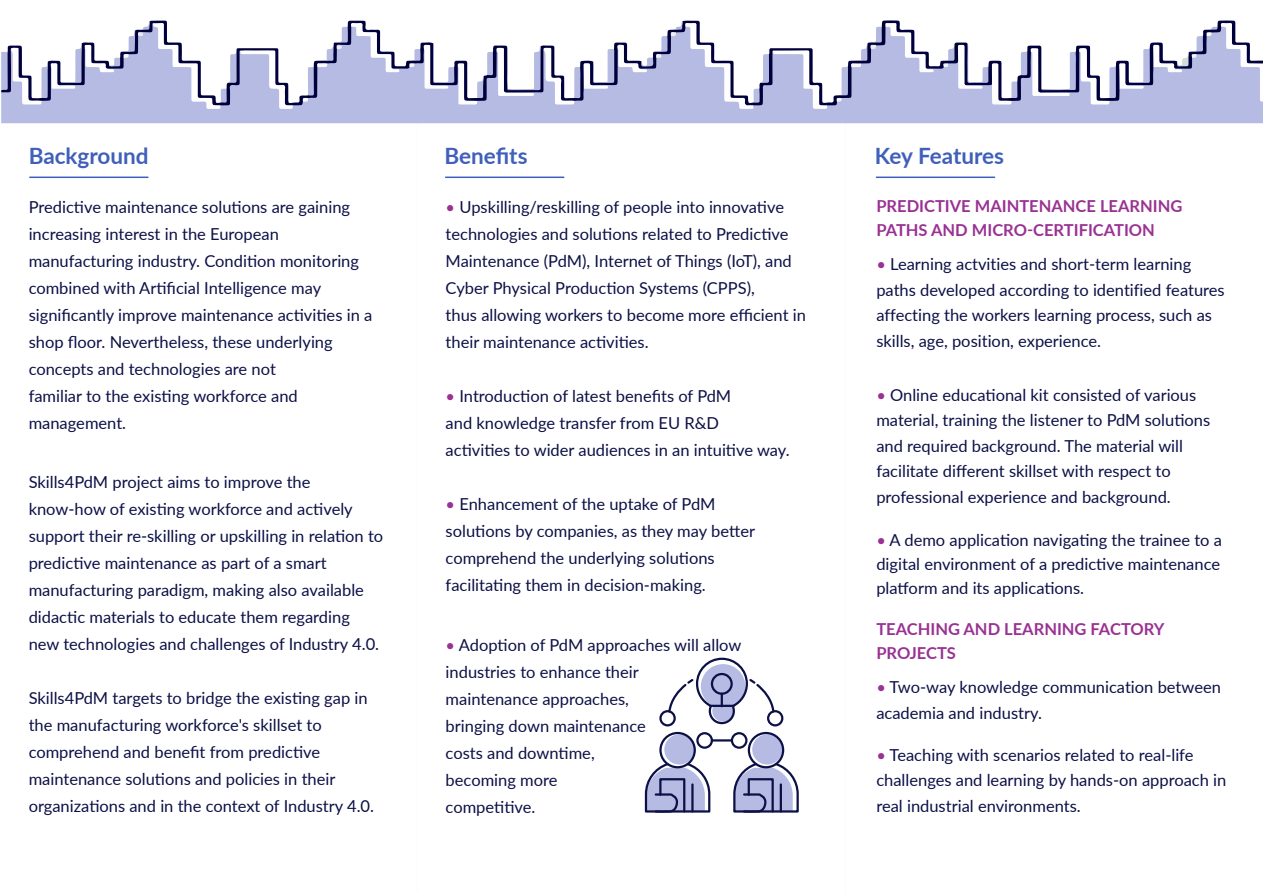
<style>
.page{position:relative;width:1263px;height:893px;background:#fff}
.page>*{position:absolute;margin:0;border:0;box-sizing:border-box;transform-origin:0 0}
.t1{font:700 22.5px "Lato";color:#3f5fbb}
.t2{font:16.5px/27px "Lato";color:#0c1046}
.t3{font:700 16.5px/24px "Lato";color:#993293}
.s1{color:#993293}
</style>
<div class="page">
<div style="left:1px;top:108px;width:1262px;height:15px;background:#b5bbe2"></div>
<svg style="left:149px;top:20px;width:1114px;height:88px"></svg>
<svg style="left:303px;top:23px;width:96px;height:79px"></svg>
<svg style="left:836px;top:23px;width:98px;height:79px"></svg>
<svg style="left:409px;top:21px;width:418px;height:88px"></svg>
<svg style="left:1px;top:22px;width:292px;height:87px"></svg>
<svg style="left:943px;top:23px;width:320px;height:82px"></svg>
<hr style="left:30px;top:177px;width:118px;height:1px;background:#3f5fbb">
<hr style="left:446px;top:177px;width:118px;height:1px;background:#3f5fbb">
<hr style="left:876px;top:177px;width:118px;height:1px;background:#3f5fbb">
<div style="left:664px;top:734px;width:30px;height:30px;background:#b5bbe2;border-radius:50%"></div>
<div style="left:752px;top:734px;width:30px;height:30px;background:#b5bbe2;border-radius:50%"></div>
<div style="left:696px;top:732px;width:17px;height:17px;border:2px solid #0c1046;border-radius:50%"></div>
<div style="left:731px;top:732px;width:16px;height:17px;border:2px solid #0c1046;border-radius:50%"></div>
<hr style="left:712px;top:739px;width:20px;height:2px;background:#0c1046">
<div style="left:659px;top:732px;width:37px;height:36px;border:2px solid #0c1046;border-radius:50%"></div>
<svg style="left:644px;top:761px;width:67px;height:52px"></svg>
<div style="left:748px;top:732px;width:36px;height:36px;border:2px solid #0c1046;border-radius:50%"></div>
<svg style="left:733px;top:761px;width:66px;height:52px"></svg>
<div style="left:659px;top:710px;width:17px;height:16px;border:2px solid #0c1046;border-radius:50%"></div>
<div style="left:767px;top:710px;width:16px;height:16px;border:2px solid #0c1046;border-radius:50%"></div>
<svg style="left:667px;top:657px;width:109px;height:68px"></svg>
<hr style="left:711px;top:705px;width:22px;height:2px;background:#0c1046">
<h1 class="t1" style="left:29px;top:139px;width:121px">Background</h1>
<h1 class="t1" style="left:445px;top:139px;width:84px">Benefits</h1>
<h1 class="t1" style="left:875px;top:139px;width:131px">Key Features</h1>
<p class="t2" style="left:29px;top:193px;width:345px">Predictive maintenance solutions are gaining increasing interest in the European manufacturing industry. Condition monitoring combined with Artificial Intelligence may significantly improve maintenance activities in a shop floor. Nevertheless, these underlying concepts and technologies are not<br>familiar to the existing workforce and management.</p>
<p class="t2" style="left:29px;top:468px;width:356px">Skills4PdM project aims to improve the know-how of existing workforce and actively support their re-skilling or upskilling in relation to predictive maintenance as part of a smart manufacturing paradigm, making also available didactic materials to educate them regarding new technologies and challenges of Industry 4.0.</p>
<p class="t2" style="left:29px;top:684px;width:347px">Skills4PdM targets to bridge the existing gap in the manufacturing workforce's skillset to comprehend and benefit from predictive maintenance solutions and policies in their organizations and in the context of Industry 4.0.</p>
<p class="t2" style="left:446px;top:193px;width:362px"><span class="s1">•</span> Upskilling/reskilling of people into innovative technologies and solutions related to Predictive Maintenance (PdM), Internet of Things (IoT), and Cyber Physical Production Systems (CPPS),<br>thus allowing workers to become more efficient in their maintenance activities.</p>
<p class="t2" style="left:446px;top:382px;width:346px"><span class="s1">•</span> Introduction of latest benefits of PdM<br>and knowledge transfer from EU R&amp;D<br>activities to wider audiences in an intuitive way.</p>
<p class="t2" style="left:446px;top:490px;width:311px"><span class="s1">•</span> Enhancement of the uptake of PdM solutions by companies, as they may better comprehend the underlying solutions facilitating them in decision-making.</p>
<p class="t2" style="left:446px;top:631px;width:297px"><span class="s1">•</span> Adoption of PdM approaches will allow industries to enhance their<br>maintenance approaches,<br>bringing down maintenance<br>costs and downtime,<br>becoming more<br>competitive.</p>
<p class="t3" style="left:876px;top:193px;width:308px">PREDICTIVE MAINTENANCE LEARNING<br>PATHS AND MICRO-CERTIFICATION</p>
<p class="t2" style="left:876px;top:251px;width:350px;line-height:25.5px"><span class="s1">•</span> Learning actvities and short-term learning paths developed according to identified features affecting the workers learning process, such as skills, age, position, experience.</p>
<p class="t2" style="left:876px;top:381px;width:335px;line-height:25.5px"><span class="s1">•</span> Online educational kit consisted of various material, training the listener to PdM solutions and required background. The material will facilitate different skillset with respect to professional experience and background.</p>
<p class="t2" style="left:876px;top:528px;width:347px;line-height:24px;text-align:justify"><span class="s1">•</span> A demo application navigating the trainee to a digital environment of a predictive maintenance platform and its applications.</p>
<p class="t3" style="left:876px;top:616px;width:290px">TEACHING AND LEARNING FACTORY<br>PROJECTS</p>
<p class="t2" style="left:876px;top:674px;width:346px;line-height:25.5px"><span class="s1">•</span> Two-way knowledge communication between academia and industry.</p>
<p class="t2" style="left:876px;top:741px;width:352px;line-height:25.5px"><span class="s1">•</span> Teaching with scenarios related to real-life challenges and learning by hands-on approach in real industrial environments.</p>
</div>
